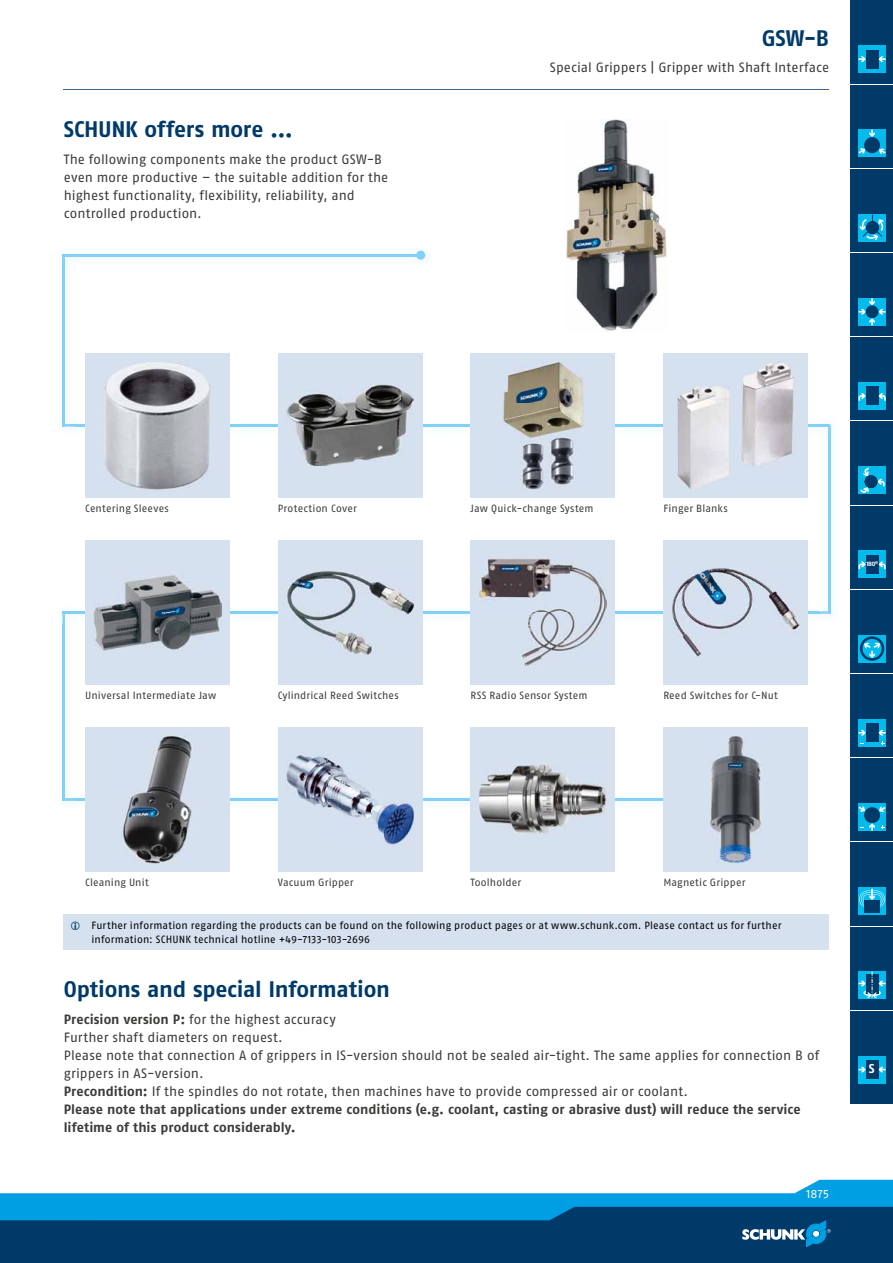
<style>
.page{position:relative;width:893px;height:1263px;background:#fff}
.page>*{position:absolute;margin:0;border:0;box-sizing:border-box;transform-origin:0 0}
.t1{font:700 22.5px "SCHUNK Fago Pro";letter-spacing:-.01em;color:#003a69}
.t2{font:13.5px/18px "SCHUNK Fago Pro";letter-spacing:.005em;color:#3b3b3a}
.t3{font:700 12.75px "SCHUNK Fago Pro";color:#fff}
.t4{font:12px "SCHUNK Fago Pro";color:#fff}
.t5{font:10.5px "SCHUNK Fago Pro";letter-spacing:.015em;color:#3b3b3a}
.t6{font:10.5px/14.2px "SCHUNK Fago Pro";letter-spacing:.015em;color:#000}
.t7{font:700 6.6px "SCHUNK Fago Pro";color:#fff}
.s1{font-weight:700}
</style>
<div class="page">
<div style="left:0;top:1202px;width:893px;height:61px;background:#003a69"></div>
<svg style="left:0;top:1180px;width:893px;height:67px"></svg>
<div style="left:850px;top:0;width:43px;height:1103px;background:#003a69"></div>
<hr style="left:850px;top:84px;width:43px;height:1px;background:#fff">
<hr style="left:850px;top:168px;width:43px;height:1px;background:#fff">
<hr style="left:850px;top:252px;width:43px;height:1px;background:#fff">
<hr style="left:850px;top:336px;width:43px;height:1px;background:#fff">
<hr style="left:850px;top:421px;width:43px;height:1px;background:#fff">
<hr style="left:850px;top:505px;width:43px;height:1px;background:#fff">
<hr style="left:850px;top:589px;width:43px;height:1px;background:#fff">
<hr style="left:850px;top:673px;width:43px;height:1px;background:#fff">
<hr style="left:850px;top:757px;width:43px;height:1px;background:#fff">
<hr style="left:850px;top:842px;width:43px;height:1px;background:#fff">
<hr style="left:850px;top:926px;width:43px;height:1px;background:#fff">
<hr style="left:850px;top:1010px;width:43px;height:1px;background:#fff">
<div style="left:858px;top:46px;width:28px;height:27px;background:#04bbee"></div>
<div style="left:866px;top:50px;width:12px;height:18px;background:#003a69"></div>
<svg style="left:878px;top:56px;width:8px;height:6px"></svg>
<svg style="left:858px;top:56px;width:8px;height:6px"></svg>
<div style="left:858px;top:130px;width:28px;height:27px;background:#04bbee"></div>
<div style="left:864px;top:137px;width:16px;height:16px;background:#003a69;border-radius:50%"></div>
<svg style="left:869px;top:130px;width:6px;height:7px"></svg>
<svg style="left:858px;top:148px;width:8px;height:6px"></svg>
<svg style="left:878px;top:148px;width:8px;height:7px"></svg>
<div style="left:858px;top:214px;width:28px;height:27px;background:#04bbee"></div>
<svg style="left:860px;top:214px;width:24px;height:26px"></svg>
<svg style="left:858px;top:298px;width:28px;height:27px"></svg>
<div style="left:866px;top:305px;width:12px;height:13px;background:#003a69;border-radius:50%"></div>
<div style="left:858px;top:382px;width:28px;height:28px;background:#04bbee"></div>
<div style="left:866px;top:387px;width:12px;height:18px;background:#003a69"></div>
<svg style="left:878px;top:393px;width:8px;height:9px"></svg>
<svg style="left:858px;top:393px;width:8px;height:8px"></svg>
<div style="left:858px;top:466px;width:28px;height:28px;background:#04bbee"></div>
<svg style="left:860px;top:467px;width:25px;height:26px"></svg>
<div style="left:858px;top:551px;width:28px;height:27px;background:#04bbee"></div>
<div style="left:866px;top:555px;width:12px;height:18px;background:#003a69"></div>
<svg style="left:878px;top:562px;width:8px;height:9px"></svg>
<svg style="left:858px;top:562px;width:8px;height:8px"></svg>
<svg style="left:858px;top:635px;width:28px;height:27px"></svg>
<div style="left:860px;top:636px;width:24px;height:25px;border:3px solid #003a69;border-radius:50%"></div>
<svg style="left:863px;top:642px;width:18px;height:16px"></svg>
<div style="left:858px;top:719px;width:28px;height:27px;background:#04bbee"></div>
<div style="left:866px;top:724px;width:12px;height:18px;background:#003a69"></div>
<svg style="left:878px;top:730px;width:8px;height:5px"></svg>
<svg style="left:858px;top:730px;width:8px;height:5px"></svg>
<div style="left:858px;top:803px;width:28px;height:27px;background:#04bbee"></div>
<div style="left:864px;top:807px;width:16px;height:16px;background:#003a69;border-radius:50%"></div>
<svg style="left:878px;top:806px;width:8px;height:6px"></svg>
<svg style="left:858px;top:806px;width:8px;height:6px"></svg>
<svg style="left:860px;top:823px;width:15px;height:7px"></svg>
<div style="left:858px;top:887px;width:28px;height:28px;background:#04bbee"></div>
<svg style="left:859px;top:889px;width:26px;height:18px"></svg>
<div style="left:864px;top:900px;width:16px;height:13px;background:#003a69"></div>
<svg style="left:858px;top:972px;width:28px;height:27px"></svg>
<div style="left:858px;top:1056px;width:28px;height:27px;background:#04bbee"></div>
<div style="left:866px;top:1060px;width:12px;height:18px;background:#003a69"></div>
<svg style="left:878px;top:1067px;width:8px;height:5px"></svg>
<svg style="left:858px;top:1067px;width:8px;height:5px"></svg>
<img style="left:75px;top:789px;width:588px;height:21px">
<hr style="left:63px;top:798px;width:691px;height:2px;background:#82d0f5">
<img style="left:62px;top:624px;width:1px;height:165px">
<img style="left:62px;top:789px;width:13px;height:13px">
<svg style="left:65px;top:798px;width:10px;height:2px"></svg>
<hr style="left:63px;top:611px;width:2px;height:189px;background:#82d0f5">
<img style="left:76px;top:604px;width:742px;height:19px">
<svg style="left:62px;top:611px;width:14px;height:13px"></svg>
<hr style="left:63px;top:611px;width:767px;height:2px;background:#82d0f5">
<img style="left:830px;top:436px;width:1px;height:166px">
<svg style="left:818px;top:602px;width:14px;height:14px"></svg>
<hr style="left:828px;top:424px;width:2px;height:189px;background:#82d0f5">
<img style="left:76px;top:426px;width:742px;height:11px">
<img style="left:830px;top:424px;width:2px;height:12px">
<svg style="left:818px;top:426px;width:12px;height:5px"></svg>
<hr style="left:63px;top:424px;width:767px;height:2px;background:#82d0f5">
<img style="left:62px;top:270px;width:14px;height:157px">
<img style="left:62px;top:417px;width:13px;height:11px">
<svg style="left:65px;top:415px;width:11px;height:11px"></svg>
<hr style="left:63px;top:254px;width:2px;height:172px;background:#82d0f5">
<img style="left:76px;top:250px;width:352px;height:12px">
<svg style="left:62px;top:254px;width:14px;height:16px"></svg>
<hr style="left:63px;top:254px;width:359px;height:2px;background:#82d0f5">
<div style="left:416px;top:251px;width:9px;height:9px;background:#82d0f5;border-radius:50%"></div>
<hr style="left:64px;top:89px;width:765px;height:1px;background:#3e6791">
<img style="left:566px;top:119px;width:101px;height:213px">
<div style="left:85px;top:353px;width:145px;height:144px;background:#d6e1ef"></div>
<img style="left:104px;top:362px;width:107px;height:127px">
<div style="left:278px;top:353px;width:144px;height:144px;background:#d6e1ef"></div>
<img style="left:286px;top:384px;width:128px;height:82px">
<div style="left:471px;top:353px;width:144px;height:144px;background:#d6e1ef"></div>
<img style="left:502px;top:361px;width:81px;height:128px">
<div style="left:663px;top:353px;width:145px;height:144px;background:#d6e1ef"></div>
<img style="left:677px;top:361px;width:117px;height:128px">
<div style="left:663px;top:540px;width:145px;height:145px;background:#d6e1ef"></div>
<img style="left:672px;top:568px;width:127px;height:89px">
<div style="left:471px;top:540px;width:144px;height:145px;background:#d6e1ef"></div>
<img style="left:479px;top:559px;width:128px;height:107px">
<div style="left:278px;top:540px;width:144px;height:145px;background:#d6e1ef"></div>
<img style="left:286px;top:570px;width:128px;height:84px">
<div style="left:85px;top:540px;width:145px;height:145px;background:#d6e1ef"></div>
<img style="left:94px;top:575px;width:127px;height:75px">
<div style="left:85px;top:727px;width:145px;height:145px;background:#d6e1ef"></div>
<img style="left:123px;top:736px;width:69px;height:127px">
<div style="left:278px;top:727px;width:144px;height:145px;background:#d6e1ef"></div>
<img style="left:286px;top:755px;width:128px;height:89px">
<div style="left:471px;top:727px;width:144px;height:145px;background:#d6e1ef"></div>
<img style="left:479px;top:765px;width:128px;height:69px">
<div style="left:663px;top:727px;width:145px;height:145px;background:#d6e1ef"></div>
<img style="left:710px;top:736px;width:52px;height:127px">
<div style="left:64px;top:914px;width:765px;height:36px;background:#d6e1ef"></div>
<h1 class="t1" style="left:64px;top:116px;width:231px">SCHUNK offers more ...</h1>
<p class="t2" style="left:64px;top:150px;width:326px">The following components make the product GSW-B even more productive – the suitable addition for the highest functionality, flexibility, reliability, and controlled production.</p>
<h1 class="t1" style="left:762px;top:24px;width:69px">GSW-B</h1>
<p class="t2" style="left:550px;top:59px;width:281px">Special Grippers | Gripper with Shaft Interface</p>
<p class="t5" style="left:85px;top:502px;width:85px">Centering Sleeves</p>
<p class="t5" style="left:278px;top:502px;width:80px">Protection Cover</p>
<p class="t5" style="left:471px;top:502px;width:125px">Jaw Quick-change System</p>
<p class="t5" style="left:663px;top:502px;width:66px">Finger Blanks</p>
<p class="t5" style="left:85px;top:689px;width:133px">Universal Intermediate Jaw</p>
<p class="t5" style="left:278px;top:689px;width:122px">Cylindrical Reed Switches</p>
<p class="t5" style="left:471px;top:689px;width:119px">RSS Radio Sensor System</p>
<p class="t5" style="left:663px;top:689px;width:116px">Reed Switches for C-Nut</p>
<p class="t7" style="left:866px;top:560px;width:13px">180°</p>
<p class="t5" style="left:85px;top:876px;width:65px">Cleaning Unit</p>
<p class="t5" style="left:278px;top:876px;width:77px">Vacuum Gripper</p>
<p class="t5" style="left:471px;top:876px;width:52px">Toolholder</p>
<p class="t5" style="left:663px;top:876px;width:84px">Magnetic Gripper</p>
<p class="t6" style="left:91px;top:918px;width:691px">Further information regarding the products can be found on the following product pages or at www. schunk. com. Please contact us for further information: SCHUNK technical hotline +49-7133-103-2696</p>
<h1 class="t1" style="left:64px;top:976px;width:328px">Options and special Information</h1>
<p class="t2" style="left:64px;top:1010px;width:757px"><span class="s1">Precision version P:</span> for the highest accuracy<br>Further shaft diameters on request.<br>Please note that connection A of grippers in IS-version should not be sealed air-tight. The same applies for connection B of grippers in AS-version.<br><span class="s1">Precondition:</span> If the spindles do not rotate, then machines have to provide compressed air or coolant.<br><span class="s1">Please note that applications under extreme conditions (e.g. coolant, casting or abrasive dust) will reduce the service lifetime of this product considerably.</span></p>
<p class="t4" style="left:806px;top:1186px;width:24px">1875</p>
<p class="t3" style="left:869px;top:1061px;width:7px">S</p>
</div>
